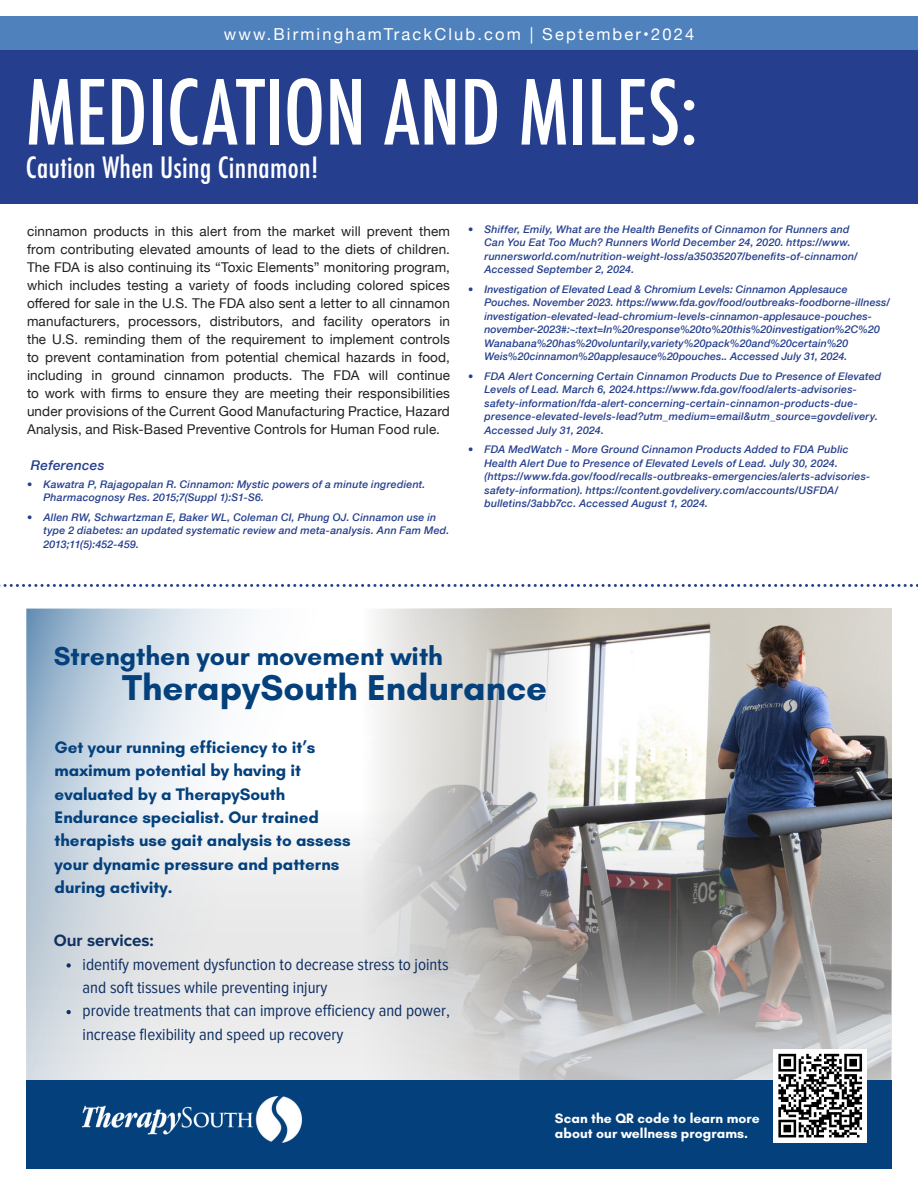
<style>
.page{position:relative;width:918px;height:1188px;background:#fff}
.page>*{position:absolute;margin:0;border:0;box-sizing:border-box;transform-origin:0 0}
.t1{font:500 condensed 87px "Futura";color:#fff}
.t2{font:700 36.6px "Glacial Indifference";color:#03407c}
.t3{font:500 condensed 28.5px "Futura";letter-spacing:.01em;color:#fff}
.t4{font:700 26.55px "Glacial Indifference";color:#03407c}
.t5{font:700 16.95px/23.4px "Glacial Indifference";color:#03407c}
.t6{font:16.95px/23.4px "Proxima Nova Cond";color:#0f3063}
.t7{font:16.5px "Helvetica Neue";letter-spacing:.13em;color:#fff}
.t8{font:700 13.95px/15.9px "Glacial Indifference";letter-spacing:.005em;color:#fff}
.t9{font:13.5px/18px "Helvetica Neue";letter-spacing:.01em;color:#231f20;text-align:justify}
.t10{font:italic 500 13.5px "Helvetica Neue";letter-spacing:.025em;color:#253f8e}
.t11{font:italic 500 10.5px/13.5px "Helvetica Neue";letter-spacing:.02em;color:#253f8e}
.s1{font-family:"Proxima Nova";font-weight:700}
</style>
<div class="page">
<div style="left:0;top:16px;width:918px;height:34px;background:#4f81bd"></div>
<img style="left:580px;top:609px;width:312px;height:202px">
<svg style="left:375px;top:609px;width:205px;height:202px"></svg>
<svg style="left:351px;top:811px;width:541px;height:269px;background:#a9a7a7"></svg>
<img style="left:26px;top:609px;width:325px;height:471px">
<div style="left:26px;top:1080px;width:866px;height:88px;background:#03407c"></div>
<div style="left:773px;top:1049px;width:94px;height:94px;background:#fff"></div>
<svg style="left:778px;top:1053px;width:84px;height:85px"></svg>
<img style="left:82px;top:1097px;width:220px;height:45px">
<svg style="left:67px;top:963px;width:4px;height:5px"></svg>
<svg style="left:67px;top:1010px;width:4px;height:4px"></svg>
<svg style="left:0;top:584px;width:918px;height:3px"></svg>
<div style="left:0;top:50px;width:918px;height:153px;background:#253f8e"></div>
<h3 class="t7" style="left:224px;top:22px;width:472px">www.BirminghamTrackClub.com | September•2024</h3>
<p class="t1" style="left:26px;top:57px;width:674px">MEDICATION AND MILES:</p>
<p class="t3" style="left:26px;top:149px;width:294px">Caution When Using Cinnamon!</p>
<p class="t9" style="left:27px;top:223px;width:424px">cinnamon products in this alert from the market will prevent them from contributing elevated amounts of lead to the diets of children.<br>The FDA is also continuing its “Toxic Elements” monitoring program, which includes testing a variety of foods including colored spices offered for sale in the U.S. The FDA also sent a letter to all cinnamon manufacturers, processors, distributors, and facility operators in the U.S. reminding them of the requirement to implement controls to prevent contamination from potential chemical hazards in food, including in ground cinnamon products. The FDA will continue to work with firms to ensure they are meeting their responsibilities under provisions of the Current Good Manufacturing Practice, Hazard Analysis, and Risk-Based Preventive Controls for Human Food rule.</p>
<p class="t10" style="left:31px;top:453px;width:75px">References</p>
<p class="t11" style="left:44px;top:476px;width:384px;text-indent:-16px">• Kawatra P, Rajagopalan R. Cinnamon: Mystic powers of a minute ingredient.<br>Pharmacognosy Res. 2015;7(Suppl 1):S1-S6.</p>
<p class="t11" style="left:44px;top:509px;width:407px;text-indent:-16px">• Allen RW, Schwartzman E, Baker WL, Coleman CI, Phung OJ. Cinnamon use in type 2 diabetes: an updated systematic review and meta-analysis. Ann Fam Med.<br>2013;11(5):452-459.</p>
<p class="t11" style="left:484px;top:222px;width:375px;text-indent:-16px">• Shiffer, Emily, What are the Health Benefits of Cinnamon for Runners and Can You Eat Too Much? Runners World December 24, 2020. https://www. runnersworld.com/nutrition-weight-loss/a35035207/benefits-of-cinnamon/ Accessed September 2, 2024.</p>
<p class="t11" style="left:484px;top:282px;width:407px;text-indent:-16px">• Investigation of Elevated Lead &amp; Chromium Levels: Cinnamon Applesauce Pouches. November 2023. https://www.fda.gov/food/outbreaks-foodborne-illness/ investigation-elevated-lead-chromium-levels-cinnamon-applesauce-pouches&shy;november-2023#:~:text=In%20response%20to%20this%20investigation%2C%20<br>Wanabana%20has%20voluntarily,variety%20pack%20and%20certain%20<br>Weis%20cinnamon%20applesauce%20pouches.. Accessed July 31, 2024.</p>
<p class="t11" style="left:484px;top:369px;width:398px;text-indent:-16px">• FDA Alert Concerning Certain Cinnamon Products Due to Presence of Elevated Levels of Lead. March 6, 2024.https://www.fda.gov/food/alerts-advisories&shy;safety-information/fda-alert-concerning-certain-cinnamon-products-due&shy;presence-elevated-levels-lead?utm_medium=email&amp;utm_source=govdelivery.<br>Accessed July 31, 2024.</p>
<p class="t11" style="left:484px;top:442px;width:387px;text-indent:-16px">• FDA MedWatch - More Ground Cinnamon Products Added to FDA Public Health Alert Due to Presence of Elevated Levels of Lead. July 30, 2024. (https://www.fda.gov/food/recalls-outbreaks-emergencies/alerts-advisories&shy;safety-information). https://content.govdelivery.com/accounts/USFDA/ bulletins/3abb7cc. Accessed August 1, 2024.</p>
<p class="t4" style="left:54px;top:639px;width:391px">Strengthen your movement with</p>
<p class="t2" style="left:122px;top:665px;width:427px">TherapySouth Endurance</p>
<p class="t5" style="left:55px;top:735px;width:297px">Get your running efficiency to it’s maximum potential by having it evaluated by a TherapySouth<br>Endurance specialist. Our trained therapists use gait analysis to assess your dynamic pressure and patterns during activity.</p>
<p class="t6" style="left:83px;top:929px;width:369px;text-indent:-29px"><span class="s1">Our services:<br></span>identify movement dysfunction to decrease stress to joints and soft tissues while preventing injury<br>provide treatments that can improve efficiency and power, increase flexibility and speed up recovery</p>
<p class="t8" style="left:555px;top:1110px;width:206px">Scan the QR code to learn more about our wellness programs.</p>
</div>
